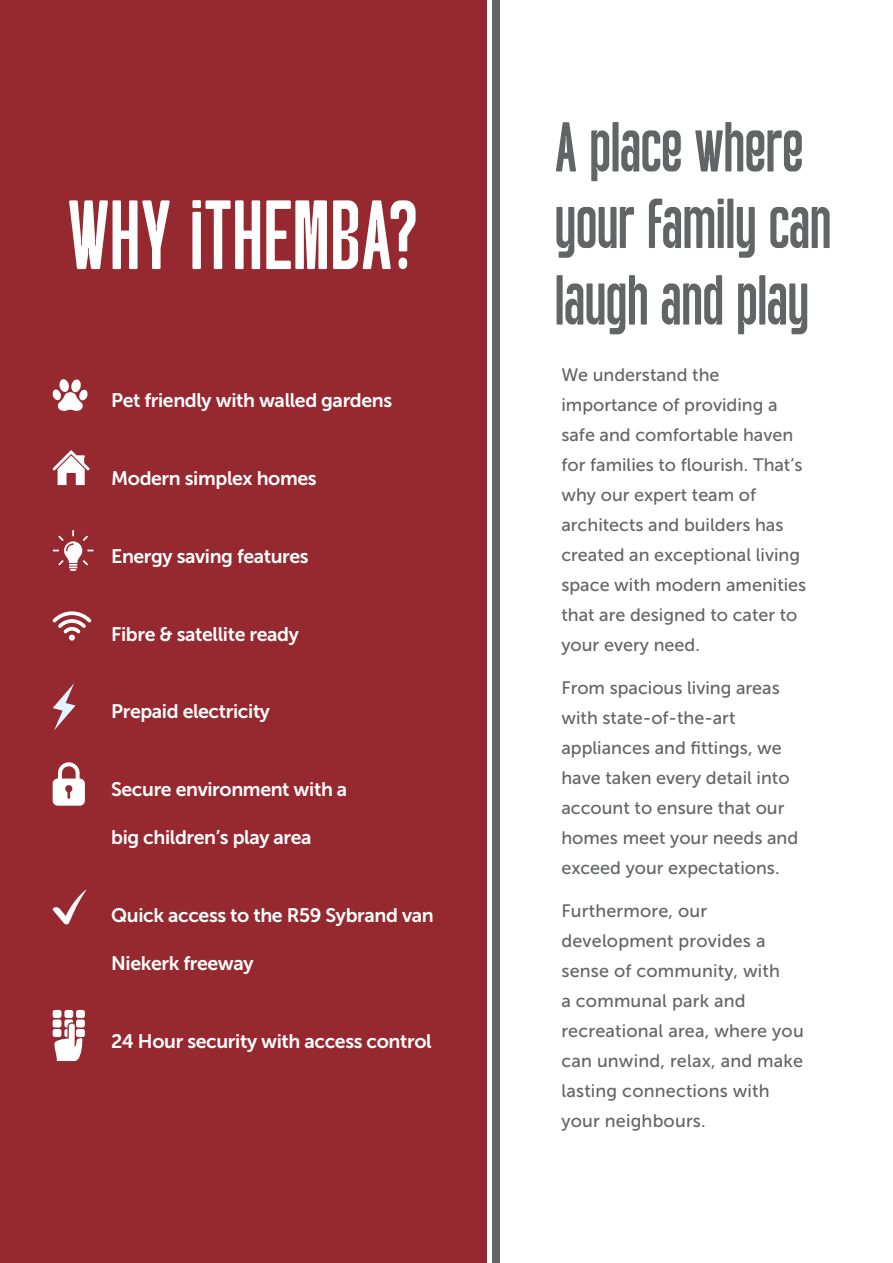
<style>
.page{position:relative;width:893px;height:1263px;background:#fff}
.page>*{position:absolute;margin:0;border:0;box-sizing:border-box;transform-origin:0 0}
.t1{font:condensed 101.85px "Morguns";letter-spacing:.01em;color:#fff}
.t2{font:condensed 73.05px/76.5px "Morguns";color:#636466}
.t3{font:19.5px "Museo Sans 700";letter-spacing:-.02em;color:#fff}
.t4{font:18px/30px "Museo Sans 500";color:#636466}
</style>
<div class="page">
<div style="left:0;top:0;width:487px;height:1263px;background:#96282f"></div>
<svg style="left:52px;top:379px;width:36px;height:32px"></svg>
<svg style="left:53px;top:450px;width:37px;height:35px"></svg>
<svg style="left:53px;top:530px;width:41px;height:41px"></svg>
<svg style="left:52px;top:611px;width:39px;height:30px"></svg>
<svg style="left:53px;top:683px;width:23px;height:47px"></svg>
<svg style="left:53px;top:762px;width:32px;height:44px"></svg>
<svg style="left:53px;top:890px;width:33px;height:35px"></svg>
<div style="left:76px;top:1029px;width:9px;height:8px;background:#fff;border-radius:2px"></div>
<div style="left:53px;top:1029px;width:8px;height:8px;background:#fff;border-radius:2px"></div>
<div style="left:76px;top:1019px;width:9px;height:8px;background:#fff;border-radius:2px"></div>
<div style="left:76px;top:1010px;width:9px;height:8px;background:#fff;border-radius:2px"></div>
<div style="left:64px;top:1010px;width:9px;height:8px;background:#fff;border-radius:2px"></div>
<div style="left:53px;top:1010px;width:8px;height:8px;background:#fff;border-radius:2px"></div>
<svg style="left:54px;top:1019px;width:29px;height:42px"></svg>
<div style="left:492px;top:0;width:8px;height:1263px;background:#636466"></div>
<h1 class="t1" style="left:68px;top:180px;width:351px">WHY iTHEMBA?</h1>
<p class="t3" style="left:111px;top:390px;width:283px">Pet friendly with walled gardens</p>
<p class="t3" style="left:111px;top:467px;width:207px">Modern simplex homes</p>
<p class="t3" style="left:111px;top:545px;width:199px">Energy saving features</p>
<p class="t3" style="left:111px;top:623px;width:189px">Fibre &amp; satellite ready</p>
<p class="t3" style="left:111px;top:701px;width:160px">Prepaid electricity</p>
<p class="t3" style="left:111px;top:778px;width:238px">Secure environment with a</p>
<p class="t3" style="left:111px;top:827px;width:202px">big children’s play area</p>
<p class="t3" style="left:111px;top:904px;width:324px">Quick access to the R59 Sybrand van</p>
<p class="t3" style="left:111px;top:952px;width:144px">Niekerk freeway</p>
<p class="t3" style="left:111px;top:1030px;width:322px">24 Hour security with access control</p>
<h2 class="t2" style="left:555px;top:109px;width:278px">A place where your family can laugh and play</h2>
<p class="t4" style="left:561px;top:360px;width:246px">We understand the importance of providing a safe and comfortable haven for families to flourish. That’s why our expert team of architects and builders has created an exceptional living space with modern amenities that are designed to cater to your every need.</p>
<p class="t4" style="left:561px;top:673px;width:238px">From spacious living areas with state-of-the-art appliances and fittings, we have taken every detail into account to ensure that our homes meet your needs and exceed your expectations.</p>
<p class="t4" style="left:561px;top:895px;width:244px">Furthermore, our development provides a sense of community, with<br>a communal park and recreational area, where you can unwind, relax, and make lasting connections with your neighbours.</p>
</div>
